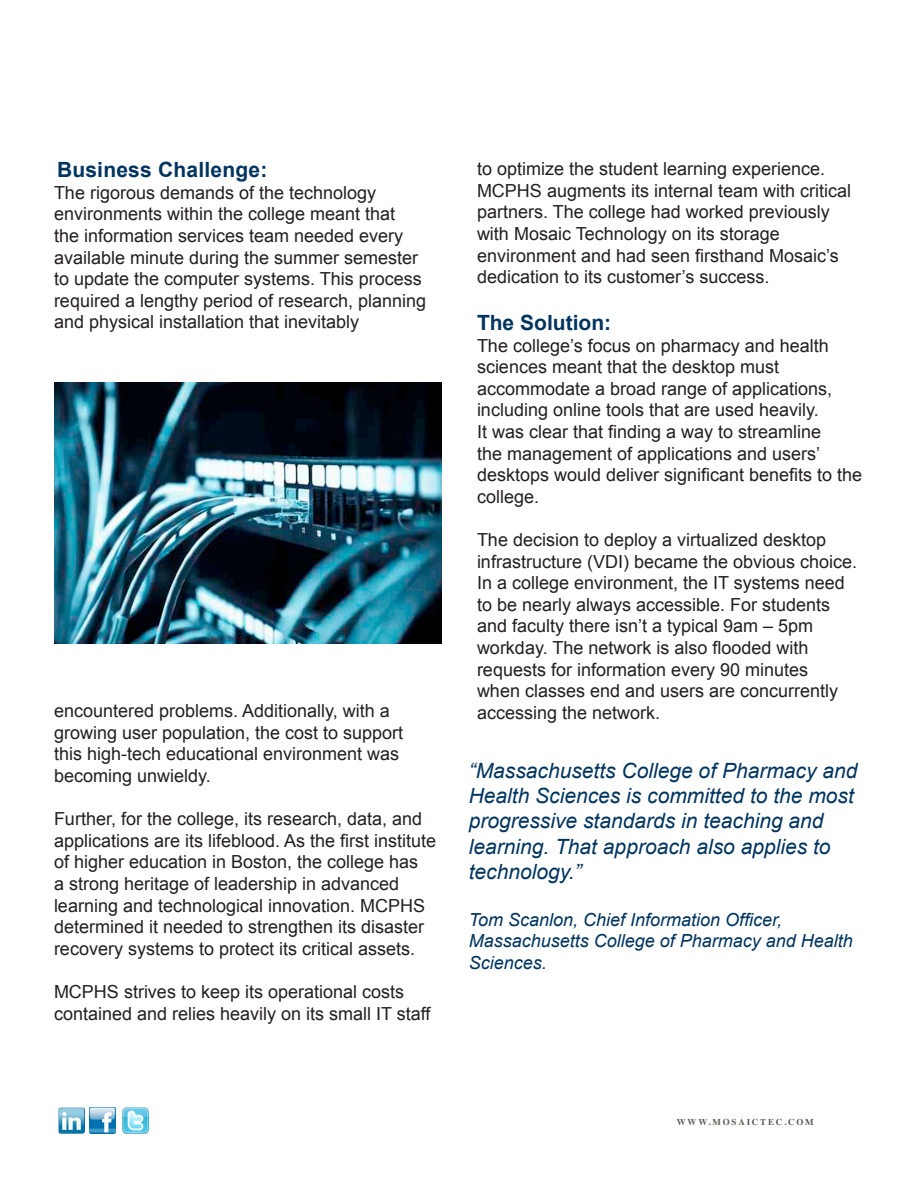
<style>
.page{position:relative;width:918px;height:1188px;background:#fff}
.page>*{position:absolute;margin:0;border:0;box-sizing:border-box;transform-origin:0 0}
.t1{font:italic 21px/25.2px "Arial";color:#00345f}
.t2{font:700 21px "Arial";letter-spacing:.01em;color:#00345f}
.t3{font:18px/21.6px "Arial";color:#231f20}
.t4{font:italic 18px/21.6px "Arial";color:#00345f}
.t5{font:700 9px "Times";letter-spacing:.2em;color:#555d55}
</style>
<div class="page">
<img style="left:58px;top:1107px;width:27px;height:26px">
<img style="left:122px;top:1107px;width:26px;height:26px">
<img style="left:90px;top:1107px;width:26px;height:26px">
<img style="left:54px;top:383px;width:388px;height:260px">
<p class="t2" style="left:57px;top:156px;width:212px">Business Challenge:</p>
<p class="t3" style="left:54px;top:182px;width:374px">The rigorous demands of the technology environments within the college meant that<br>the information services team needed every available minute during the summer semester to update the computer systems. This process required a lengthy period of research, planning and physical installation that inevitably</p>
<p class="t3" style="left:54px;top:700px;width:351px">encountered problems. Additionally, with a growing user population, the cost to support this high-tech educational environment was becoming unwieldy.</p>
<p class="t3" style="left:54px;top:808px;width:384px">Further, for the college, its research, data, and applications are its lifeblood. As the first institute of higher education in Boston, the college has<br>a strong heritage of leadership in advanced learning and technological innovation. MCPHS determined it needed to strengthen its disaster recovery systems to protect its critical assets.</p>
<p class="t3" style="left:54px;top:981px;width:378px">MCPHS strives to keep its operational costs contained and relies heavily on its small IT staff</p>
<p class="t3" style="left:477px;top:158px;width:376px">to optimize the student learning experience.<br>MCPHS augments its internal team with critical partners. The college had worked previously with Mosaic Technology on its storage environment and had seen firsthand Mosaic’s dedication to its customer’s success.</p>
<p class="t2" style="left:477px;top:309px;width:136px">The Solution:</p>
<p class="t3" style="left:477px;top:335px;width:387px">The college’s focus on pharmacy and health sciences meant that the desktop must accommodate a broad range of applications, including online tools that are used heavily.<br>It was clear that finding a way to streamline<br>the management of applications and users’ desktops would deliver significant benefits to the college.</p>
<p class="t3" style="left:477px;top:529px;width:382px">The decision to deploy a virtualized desktop infrastructure (VDI) became the obvious choice.</p>
<p class="t3" style="left:477px;top:572px;width:369px">In a college environment, the IT systems need to be nearly always accessible. For students and faculty there isn’t a typical 9am – 5pm workday. The network is also flooded with requests for information every 90 minutes when classes end and users are concurrently accessing the network.</p>
<p class="t1" style="left:469px;top:758px;width:390px">“Massachusetts College of Pharmacy and Health Sciences is committed to the most progressive standards in teaching and learning. That approach also applies to technology.”</p>
<p class="t4" style="left:469px;top:909px;width:386px">Tom Scanlon, Chief Information Officer,<br>Massachusetts College of Pharmacy and Health<br>Sciences.</p>
<p class="t5" style="left:677px;top:1113px;width:138px">WWW.MOSAICTEC.COM</p>
</div>
